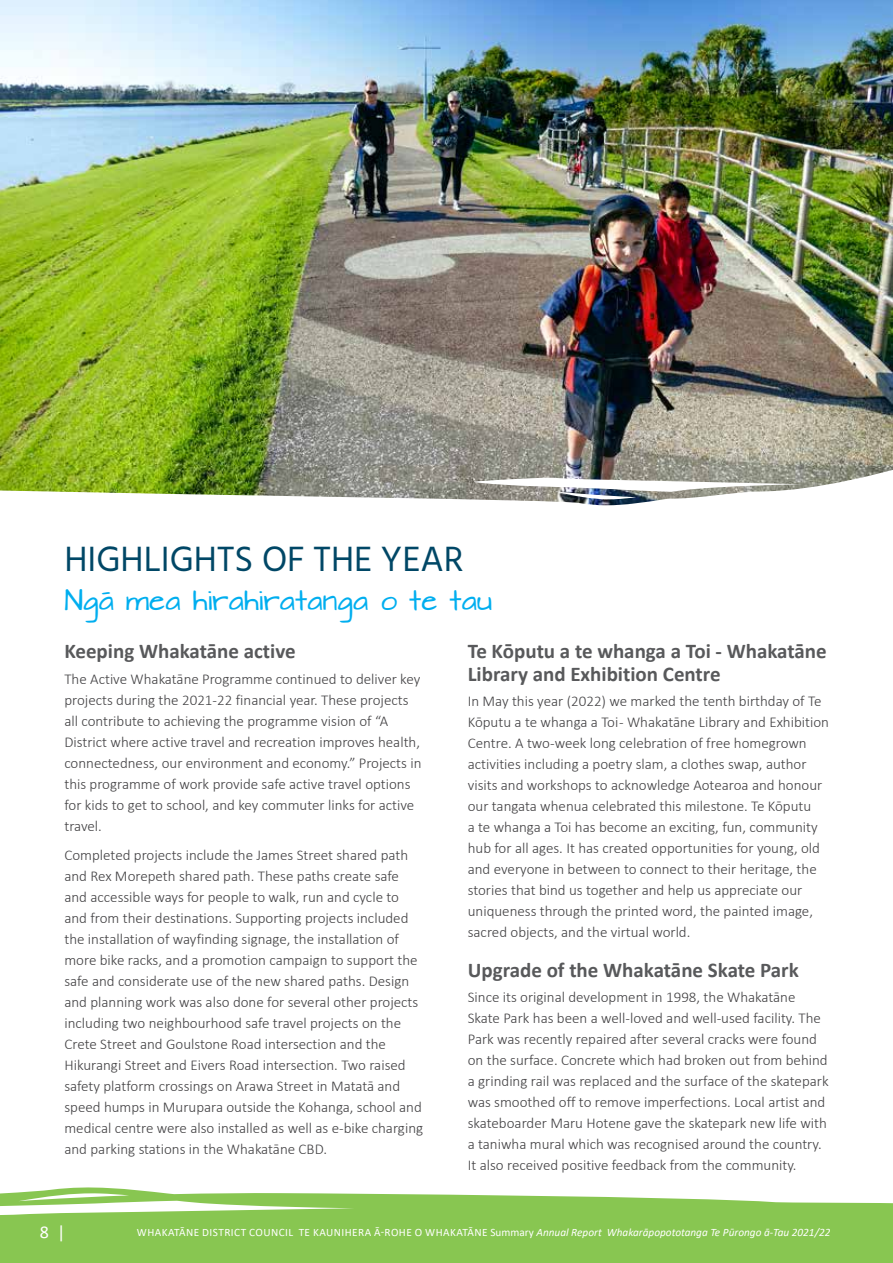
<style>
.page{position:relative;width:893px;height:1263px;background:#fff}
.page>*{position:absolute;margin:0;border:0;box-sizing:border-box;transform-origin:0 0}
.t1{font:36px "Hind";color:#004766}
.t2{font:24px "Architects Daughter";color:#00aeef}
.t3{font:700 21px/22.5px "Calibri";color:#58595b}
.t4{font:18px "Calibri";color:#fff}
.t5{font:300 15px/21px "Calibri";color:#414042}
.t6{font:11.25px "Calibri";letter-spacing:.04em;color:#fff}
.s1{font-style:italic}
</style>
<div class="page">
<svg style="left:0;top:1187px;width:892px;height:76px;fill:#88c651"></svg>
<svg style="left:892px;top:1203px;width:1px;height:60px"></svg>
<img style="left:0;top:0;width:893px;height:505px">
<h1 class="t1" style="left:64px;top:535px;width:400px">HIGHLIGHTS OF THE YEAR</h1>
<h2 class="t2" style="left:64px;top:588px;width:429px">Ngā mea hirahiratanga o te tau</h2>
<h3 class="t3" style="left:64px;top:640px;width:233px">Keeping Whakatāne active</h3>
<p class="t5" style="left:64px;top:668px;width:359px">The Active Whakatāne Programme continued to deliver key projects during the 2021-22 financial year. These projects all contribute to achieving the programme vision of “A District where active travel and recreation improves health, connectedness, our environment and economy.” Projects in this programme of work provide safe active travel options for kids to get to school, and key commuter links for active travel.</p>
<p class="t5" style="left:64px;top:844px;width:360px">Completed projects include the James Street shared path and Rex Morepeth shared path. These paths create safe and accessible ways for people to walk, run and cycle to and from their destinations. Supporting projects included the installation of wayfinding signage, the installation of more bike racks, and a promotion campaign to support the safe and considerate use of the new shared paths. Design and planning work was also done for several other projects including two neighbourhood safe travel projects on the Crete Street and Goulstone Road intersection and the Hikurangi Street and Eivers Road intersection. Two raised safety platform crossings on Arawa Street in Matatā and speed humps in Murupara outside the Kohanga, school and medical centre were also installed as well as e-bike charging and parking stations in the Whakatāne CBD.</p>
<h3 class="t3" style="left:468px;top:640px;width:360px">Te Kōputu a te whanga a Toi - Whakatāne<br>Library and Exhibition Centre</h3>
<p class="t5" style="left:468px;top:690px;width:363px">In May this year (2022) we marked the tenth birthday of Te Kōputu a te whanga a Toi - Whakatāne Library and Exhibition Centre. A two-week long celebration of free homegrown activities including a poetry slam, a clothes swap, author visits and workshops to acknowledge Aotearoa and honour our tangata whenua celebrated this milestone. Te Kōputu<br>a te whanga a Toi has become an exciting, fun, community hub for all ages. It has created opportunities for young, old and everyone in between to connect to their heritage, the stories that bind us together and help us appreciate our uniqueness through the printed word, the painted image, sacred objects, and the virtual world.</p>
<h3 class="t3" style="left:468px;top:958px;width:333px">Upgrade of the Whakatāne Skate Park</h3>
<p class="t5" style="left:468px;top:986px;width:362px">Since its original development in 1998, the Whakatāne Skate Park has been a well-loved and well-used facility. The Park was recently repaired after several cracks were found on the surface. Concrete which had broken out from behind a grinding rail was replaced and the surface of the skatepark was smoothed off to remove imperfections. Local artist and skateboarder Maru Hotene gave the skatepark new life with a taniwha mural which was recognised around the country.<br>It also received positive feedback from the community.</p>
<p class="t4" style="left:40px;top:1220px;width:27px">8 |</p>
<p class="t6" style="left:137px;top:1224px;width:695px">WHAKATĀNE DISTRICT COUNCIL TE KAUNIHERA Ā-ROHE O WHAKATĀNE Summary <span class="s1">Annual Report Whakarāpopototanga Te Pūrongo ā-Tau 2021/22</span></p>
</div>
